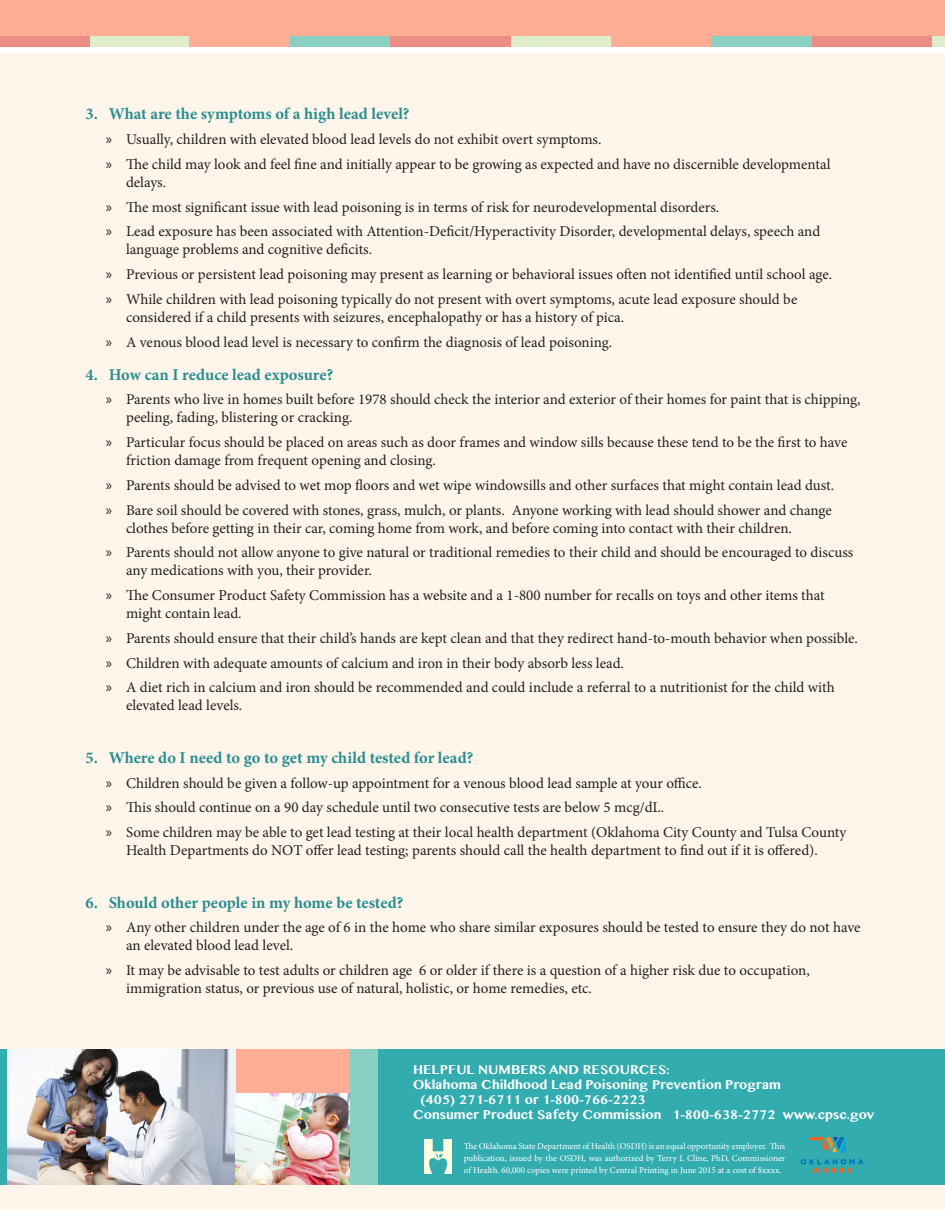
<style>
.page{position:relative;width:945px;height:1215px;background:#fff}
.page>*{position:absolute;margin:0;border:0;box-sizing:border-box;transform-origin:0 0}
.Question{font:700 16.5px "Minion Pro";color:#288e90}
.t1{font:15px/18px "Minion Pro";color:#231f20}
.t2{font:700 15px "Khmer MN";color:#fff}
.t3{font:9px/12px "Minion Pro";color:#fff;text-align:justify}
.s1{font-family:"Myriad Pro"}
</style>
<div class="page">
<div style="left:0;top:53px;width:945px;height:1157px;background:#fff5ea"></div>
<div style="left:0;top:0;width:945px;height:36px;background:#ffad94"></div>
<div style="left:0;top:36px;width:92px;height:11px;background:#ed8c82"></div>
<div style="left:90px;top:36px;width:101px;height:11px;background:#e0edcb"></div>
<div style="left:189px;top:36px;width:101px;height:11px;background:#ffad94"></div>
<div style="left:0;top:1049px;width:945px;height:136px;background:#32acaf"></div>
<div style="left:290px;top:36px;width:101px;height:11px;background:#89d0c2"></div>
<div style="left:391px;top:36px;width:122px;height:11px;background:#ed8c82"></div>
<div style="left:511px;top:36px;width:101px;height:11px;background:#e0edcb"></div>
<div style="left:611px;top:36px;width:100px;height:11px;background:#ffad94"></div>
<div style="left:711px;top:36px;width:101px;height:11px;background:#89d0c2"></div>
<div style="left:812px;top:36px;width:122px;height:11px;background:#ed8c82"></div>
<div style="left:933px;top:36px;width:12px;height:11px;background:#e0edcb"></div>
<img style="left:7px;top:1049px;width:229px;height:136px">
<div style="left:350px;top:1049px;width:28px;height:136px;background:#89d0c2"></div>
<div style="left:236px;top:1049px;width:114px;height:87px;background:#ffad94"></div>
<img style="left:236px;top:1094px;width:114px;height:91px">
<svg style="left:801px;top:1159px;width:63px;height:14px"></svg>
<svg style="left:809px;top:1137px;width:37px;height:16px"></svg>
<img style="left:425px;top:1140px;width:27px;height:33px">
<p class="Question" style="left:86px;top:103px;width:326px">3. What are the symptoms of a high lead level?</p>
<p class="t1" style="left:106px;top:130px;width:497px"><span class="s1">»</span> Usually, children with elevated blood lead levels do not exhibit overt symptoms.</p>
<p class="t1" style="left:126px;top:155px;width:706px;text-indent:-20px"><span class="s1">»</span> The child may look and feel fine and initially appear to be growing as expected and have no discernible developmental delays.</p>
<p class="t1" style="left:106px;top:198px;width:615px"><span class="s1">»</span> The most significant issue with lead poisoning is in terms of risk for neurodevelopmental disorders.</p>
<p class="t1" style="left:126px;top:223px;width:696px;text-indent:-20px"><span class="s1">»</span> Lead exposure has been associated with Attention-Deficit/Hyperactivity Disorder, developmental delays, speech and language problems and cognitive deficits.</p>
<p class="t1" style="left:106px;top:265px;width:728px"><span class="s1">»</span> Previous or persistent lead poisoning may present as learning or behavioral issues often not identified until school age.</p>
<p class="t1" style="left:126px;top:290px;width:673px;text-indent:-20px"><span class="s1">»</span> While children with lead poisoning typically do not present with overt symptoms, acute lead exposure should be considered if a child presents with seizures, encephalopathy or has a history of pica.</p>
<p class="t1" style="left:106px;top:333px;width:508px"><span class="s1">»</span> A venous blood lead level is necessary to confirm the diagnosis of lead poisoning.</p>
<p class="Question" style="left:86px;top:363px;width:249px">4. How can I reduce lead exposure?</p>
<p class="t1" style="left:126px;top:391px;width:736px;text-indent:-20px"><span class="s1">»</span> Parents who live in homes built before 1978 should check the interior and exterior of their homes for paint that is chipping, peeling, fading, blistering or cracking.</p>
<p class="t1" style="left:126px;top:433px;width:723px;text-indent:-20px"><span class="s1">»</span> Particular focus should be placed on areas such as door frames and window sills because these tend to be the first to have friction damage from frequent opening and closing.</p>
<p class="t1" style="left:106px;top:476px;width:730px"><span class="s1">»</span> Parents should be advised to wet mop floors and wet wipe windowsills and other surfaces that might contain lead dust.</p>
<p class="t1" style="left:126px;top:501px;width:707px;text-indent:-20px"><span class="s1">»</span> Bare soil should be covered with stones, grass, mulch, or plants. Anyone working with lead should shower and change clothes before getting in their car, coming home from work, and before coming into contact with their children.</p>
<p class="t1" style="left:126px;top:544px;width:729px;text-indent:-20px"><span class="s1">»</span> Parents should not allow anyone to give natural or traditional remedies to their child and should be encouraged to discuss any medications with you, their provider.</p>
<p class="t1" style="left:126px;top:586px;width:700px;text-indent:-20px"><span class="s1">»</span> The Consumer Product Safety Commission has a website and a 1-800 number for recalls on toys and other items that might contain lead.</p>
<p class="t1" style="left:106px;top:629px;width:754px"><span class="s1">»</span> Parents should ensure that their child’s hands are kept clean and that they redirect hand-to-mouth behavior when possible.</p>
<p class="t1" style="left:106px;top:654px;width:520px"><span class="s1">»</span> Children with adequate amounts of calcium and iron in their body absorb less lead.</p>
<p class="t1" style="left:126px;top:679px;width:710px;text-indent:-20px"><span class="s1">»</span> A diet rich in calcium and iron should be recommended and could include a referral to a nutritionist for the child with elevated lead levels.</p>
<p class="Question" style="left:86px;top:746px;width:389px">5. Where do I need to go to get my child tested for lead?</p>
<p class="t1" style="left:106px;top:774px;width:598px"><span class="s1">»</span> Children should be given a follow-up appointment for a venous blood lead sample at your office.</p>
<p class="t1" style="left:106px;top:799px;width:560px"><span class="s1">»</span> This should continue on a 90 day schedule until two consecutive tests are below 5 mcg/dL.</p>
<p class="t1" style="left:106px;top:823px;width:742px;text-align:center"><span class="s1">»</span> Some children may be able to get lead testing at their local health department (Oklahoma City County and Tulsa County<br>Health Departments do NOT offer lead testing; parents should call the health department to find out if it is offered).</p>
<p class="Question" style="left:86px;top:891px;width:319px">6. Should other people in my home be tested?</p>
<p class="t1" style="left:126px;top:919px;width:736px;text-indent:-20px"><span class="s1">»</span> Any other children under the age of 6 in the home who share similar exposures should be tested to ensure they do not have an elevated blood lead level.</p>
<p class="t1" style="left:126px;top:961px;width:685px;text-indent:-20px"><span class="s1">»</span> It may be advisable to test adults or children age 6 or older if there is a question of a higher risk due to occupation, immigration status, or previous use of natural, holistic, or home remedies, etc.</p>
<p class="t2" style="left:413px;top:1060px;width:258px">HELPFUL NUMBERS AND RESOURCES:</p>
<p class="t2" style="left:413px;top:1075px;width:369px">Oklahoma Childhood Lead Poisoning Prevention Program</p>
<p class="t2" style="left:420px;top:1090px;width:227px">(405) 271-6711 or 1-800-766-2223</p>
<p class="t2" style="left:413px;top:1105px;width:463px">Consumer Product Safety Commission 1-800-638-2772 www.cpsc.gov</p>
<p class="t3" style="left:464px;top:1140px;width:323px">The Oklahoma State Department of Health (OSDH) is an equal opportunity employer. This publication, issued by the OSDH, was authorized by Terry L Cline, PhD, Commissioner of Health. 60,000 copies were printed by Central Printing in June 2015 at a cost of $xxxx.</p>
</div>
